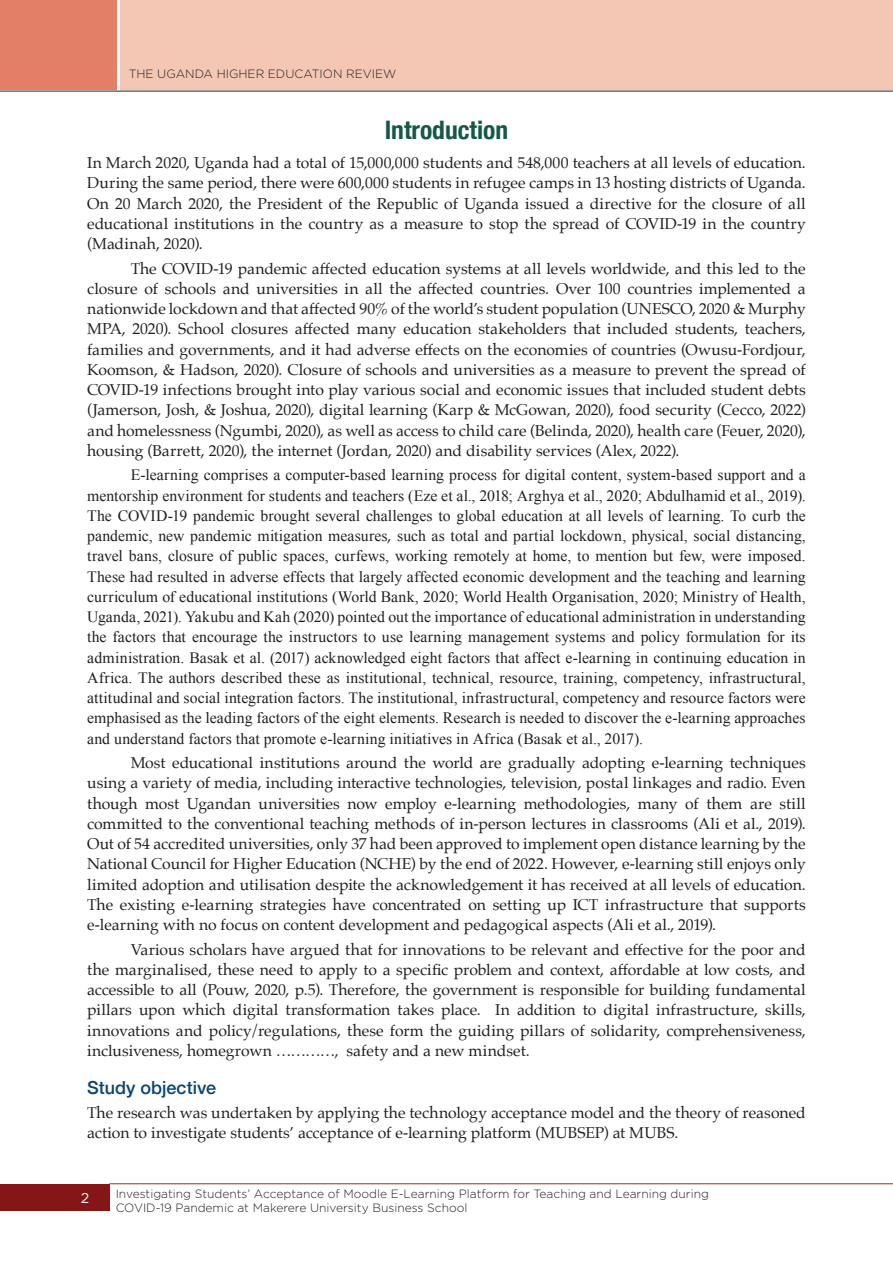
<style>
.page{position:relative;width:893px;height:1263px;background:#fff}
.page>*{position:absolute;margin:0;border:0;box-sizing:border-box;transform-origin:0 0}
.Intro_Head{font:700 condensed 25.5px "Helvetica Neue";color:#145940}
.Left_Head{font:500 18px "Helvetica Neue";color:#084575}
.Bodytext_2_parag{font:15.75px/20.2px "Palatino";color:#231f20;text-align:justify}
.Bodytext_2_parag-2{font:15.75px/20.2px "Times New Roman";letter-spacing:.005em;color:#231f20;text-align:justify}
.Bodytext{font:15.75px/20.2px "Palatino";letter-spacing:-.005em;color:#231f20;text-align:justify}
.t1{font:14.25px "Gotham";color:#fff}
.t2{font:300 12px/14.4px "Gotham";color:#231f20}
.s1{font-family:"Palatino"}
</style>
<div class="page">
<div style="left:0;top:1184px;width:109px;height:26px;background:#851618"></div>
<hr style="left:109px;top:1183px;width:784px;height:1px;background:#9b2d32">
<div style="left:120px;top:0;width:773px;height:89px;background:#f4c7b5"></div>
<div style="left:0;top:0;width:117px;height:89px;background:#e37f66"></div>
<hr style="left:0;top:91px;width:893px;height:1px;background:#231f20">
<p class="t2" style="left:129px;top:67px;width:269px">THE UGANDA HIGHER EDUCATION REVIEW</p>
<p class="Intro_Head" style="left:385px;top:109px;width:125px">Introduction</p>
<p class="Bodytext" style="left:87px;top:152px;width:720px">In March 2020, Uganda had a total of 15,000,000 students and 548,000 teachers at all levels of education.<br>During the same period, there were 600,000 students in refugee camps in 13 hosting districts of Uganda.<br>On 20 March 2020, the President of the Republic of Uganda issued a directive for the closure of all educational institutions in the country as a measure to stop the spread of COVID-19 in the country (Madinah, 2020).</p>
<p class="Bodytext_2_parag" style="left:87px;top:258px;width:720px;text-indent:44px">The COVID-19 pandemic affected education systems at all levels worldwide, and this led to the closure of schools and universities in all the affected countries. Over 100 countries implemented a nationwide lockdown and that affected 90% of the world’s student population (UNESCO, 2020 &amp; Murphy MPA, 2020). School closures affected many education stakeholders that included students, teachers, families and governments, and it had adverse effects on the economies of countries (Owusu-Fordjour, Koomson, &amp; Hadson, 2020). Closure of schools and universities as a measure to prevent the spread of COVID-19 infections brought into play various social and economic issues that included student debts (Jamerson, Josh, &amp; Joshua, 2020), digital learning (Karp &amp; McGowan, 2020), food security (Cecco, 2022) and homelessness (Ngumbi, 2020), as well as access to child care (Belinda, 2020), health care (Feuer, 2020), housing (Barrett, 2020), the internet (Jordan, 2020) and disability services (Alex, 2022).</p>
<p class="Bodytext_2_parag-2" style="left:87px;top:465px;width:720px;text-indent:44px">E-learning comprises a computer-based learning process for digital content, system-based support and a mentorship environment for students and teachers (Eze et al., 2018; Arghya et al., 2020; Abdulhamid et al., 2019).<br>The COVID-19 pandemic brought several challenges to global education at all levels of learning. To curb the pandemic, new pandemic mitigation measures<span class="s1">,</span> such as total and partial lockdown, physical, social distancing, travel bans, closure of public spaces, curfews, working remotely at home, to mention but few, were imposed.<br>These had resulted in adverse effects that largely affected economic development and the teaching and learning curriculum of educational institutions (World Bank, 2020; World Health Organisation, 2020; Ministry of Health, Uganda, 2021). Yakubu and Kah (2020) pointed out the importance of educational administration in understanding the factors that encourage the instructors to use learning management systems and policy formulation for its administration. Basak et al. (2017) acknowledged eight factors that affect e-learning in continuing education in Africa. The authors described these as institutional, technical, resource, training, competency, infrastructural, attitudinal and social integration factors. The institutional, infrastructural, competency and resource factors were emphasised as the leading factors of the eight elements. Research is needed to discover the e-learning approaches and understand factors that promote e-learning initiatives in Africa (Basak et al., 2017).</p>
<p class="Bodytext_2_parag" style="left:87px;top:753px;width:720px;text-indent:44px">Most educational institutions around the world are gradually adopting e-learning techniques using a variety of media, including interactive technologies, television, postal linkages and radio. Even though most Ugandan universities now employ e-learning methodologies, many of them are still committed to the conventional teaching methods of in-person lectures in classrooms (Ali et al., 2019).<br>Out of 54 accredited universities, only 37 had been approved to implement open distance learning by the National Council for Higher Education (NCHE) by the end of 2022. However, e-learning still enjoys only limited adoption and utilisation despite the acknowledgement it has received at all levels of education.<br>The existing e-learning strategies have concentrated on setting up ICT infrastructure that supports e-learning with no focus on content development and pedagogical aspects (Ali et al., 2019).</p>
<p class="Bodytext_2_parag" style="left:87px;top:939px;width:720px;text-indent:44px">Various scholars have argued that for innovations to be relevant and effective for the poor and the marginalised, these need to apply to a specific problem and context, affordable at low costs, and accessible to all (Pouw, 2020, p.5). Therefore, the government is responsible for building fundamental pillars upon which digital transformation takes place. In addition to digital infrastructure, skills, innovations and policy/regulations, these form the guiding pillars of solidarity, comprehensiveness, inclusiveness, homegrown …………, safety and a new mindset.</p>
<p class="Left_Head" style="left:87px;top:1073px;width:130px">Study objective</p>
<p class="Bodytext" style="left:87px;top:1103px;width:720px">The research was undertaken by applying the technology acceptance model and the theory of reasoned action to investigate students’ acceptance of e-learning platform (MUBSEP) at MUBS.</p>
<p class="t1" style="left:81px;top:1189px;width:10px">2</p>
<p class="t2" style="left:116px;top:1186px;width:595px">Investigating Students’ Acceptance of Moodle E-Learning Platform for Teaching and Learning during<br>COVID-19 Pandemic at Makerere University Business School</p>
</div>
